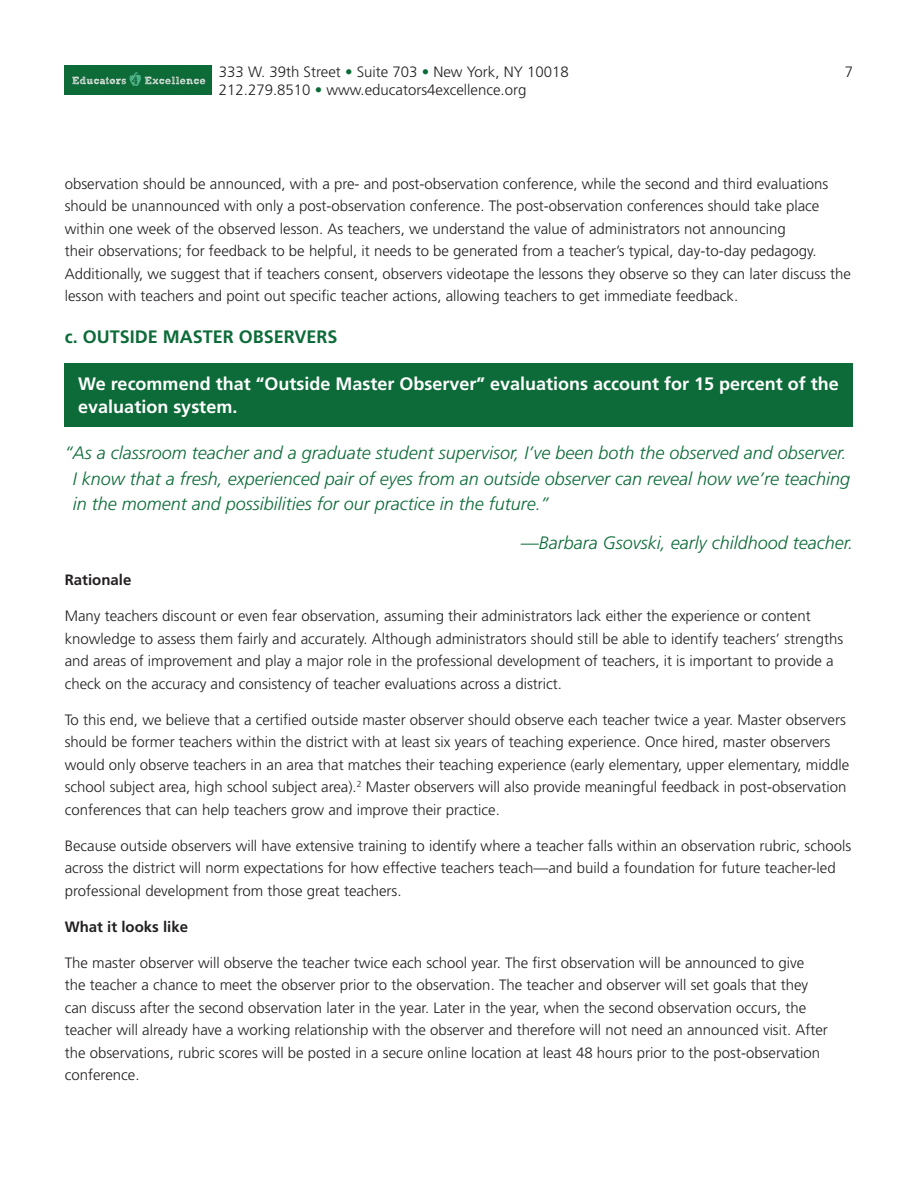
<style>
.page{position:relative;width:918px;height:1188px;background:#fff}
.page>*{position:absolute;margin:0;border:0;box-sizing:border-box;transform-origin:0 0}
.t1{font:italic 300 18px/25.5px "Frutiger";color:#0c6b38}
.t2{font:700 18px/22.5px "Frutiger";color:#fff}
.t3{font:700 18px "Frutiger";color:#0c6b38}
.t4{font:300 15px/22.5px "Frutiger";color:#231f20}
.t5{font:700 15px "Frutiger";color:#231f20}
</style>
<div class="page">
<img style="left:65px;top:66px;width:146px;height:29px">
<div style="left:65px;top:363px;width:788px;height:63px;background:#0c6b38"></div>
<p class="t4" style="left:219px;top:60px;width:351px">333 W. 39th Street Suite 703 New York, NY 10018</p>
<p class="t4" style="left:845px;top:60px;width:10px">7</p>
<p class="t4" style="left:219px;top:78px;width:309px">212.279.8510 www.educators4excellence.org</p>
<p class="t4" style="left:65px;top:172px;width:788px">observation should be announced, with a pre- and post-observation conference, while the second and third evaluations should be unannounced with only a post-observation conference. The post-observation conferences should take place within one week of the observed lesson. As teachers, we understand the value of administrators not announcing<br>their observations; for feedback to be helpful, it needs to be generated from a teacher’s typical, day-to-day pedagogy.<br>Additionally, we suggest that if teachers consent, observers videotape the lessons they observe so they can later discuss the lesson with teachers and point out specific teacher actions, allowing teachers to get immediate feedback.</p>
<p class="t3" style="left:65px;top:327px;width:274px">c. OUTSIDE MASTER OBSERVERS</p>
<p class="t2" style="left:78px;top:373px;width:762px">We recommend that “Outside Master Observer” evaluations account for 15 percent of the evaluation system.</p>
<p class="t1" style="left:73px;top:440px;width:779px;text-indent:-8px">“As a classroom teacher and a graduate student supervisor, I’ve been both the observed and observer.<br>I know that a fresh, experienced pair of eyes from an outside observer can reveal how we’re teaching in the moment and possibilities for our practice in the future.”</p>
<p class="t1" style="left:521px;top:530px;width:334px">—Barbara Gsovski, early childhood teacher.</p>
<p class="t5" style="left:65px;top:571px;width:68px">Rationale</p>
<p class="t4" style="left:65px;top:605px;width:780px">Many teachers discount or even fear observation, assuming their administrators lack either the experience or content knowledge to assess them fairly and accurately. Although administrators should still be able to identify teachers’ strengths and areas of improvement and play a major role in the professional development of teachers, it is important to provide a check on the accuracy and consistency of teacher evaluations across a district.</p>
<p class="t4" style="left:65px;top:708px;width:786px">To this end, we believe that a certified outside master observer should observe each teacher twice a year. Master observers should be former teachers within the district with at least six years of teaching experience. Once hired, master observers would only observe teachers in an area that matches their teaching experience (early elementary, upper elementary, middle school subject area, high school subject area).<sup>2</sup> Master observers will also provide meaningful feedback in post-observation conferences that can help teachers grow and improve their practice.</p>
<p class="t4" style="left:65px;top:834px;width:788px">Because outside observers will have extensive training to identify where a teacher falls within an observation rubric, schools across the district will norm expectations for how effective teachers teach—and build a foundation for future teacher-led professional development from those great teachers.</p>
<p class="t5" style="left:65px;top:918px;width:125px">What it looks like</p>
<p class="t4" style="left:65px;top:951px;width:765px">The master observer will observe the teacher twice each school year. The first observation will be announced to give the teacher a chance to meet the observer prior to the observation. The teacher and observer will set goals that they can discuss after the second observation later in the year. Later in the year, when the second observation occurs, the teacher will already have a working relationship with the observer and therefore will not need an announced visit. After the observations, rubric scores will be posted in a secure online location at least 48 hours prior to the post-observation conference.</p>
</div>
